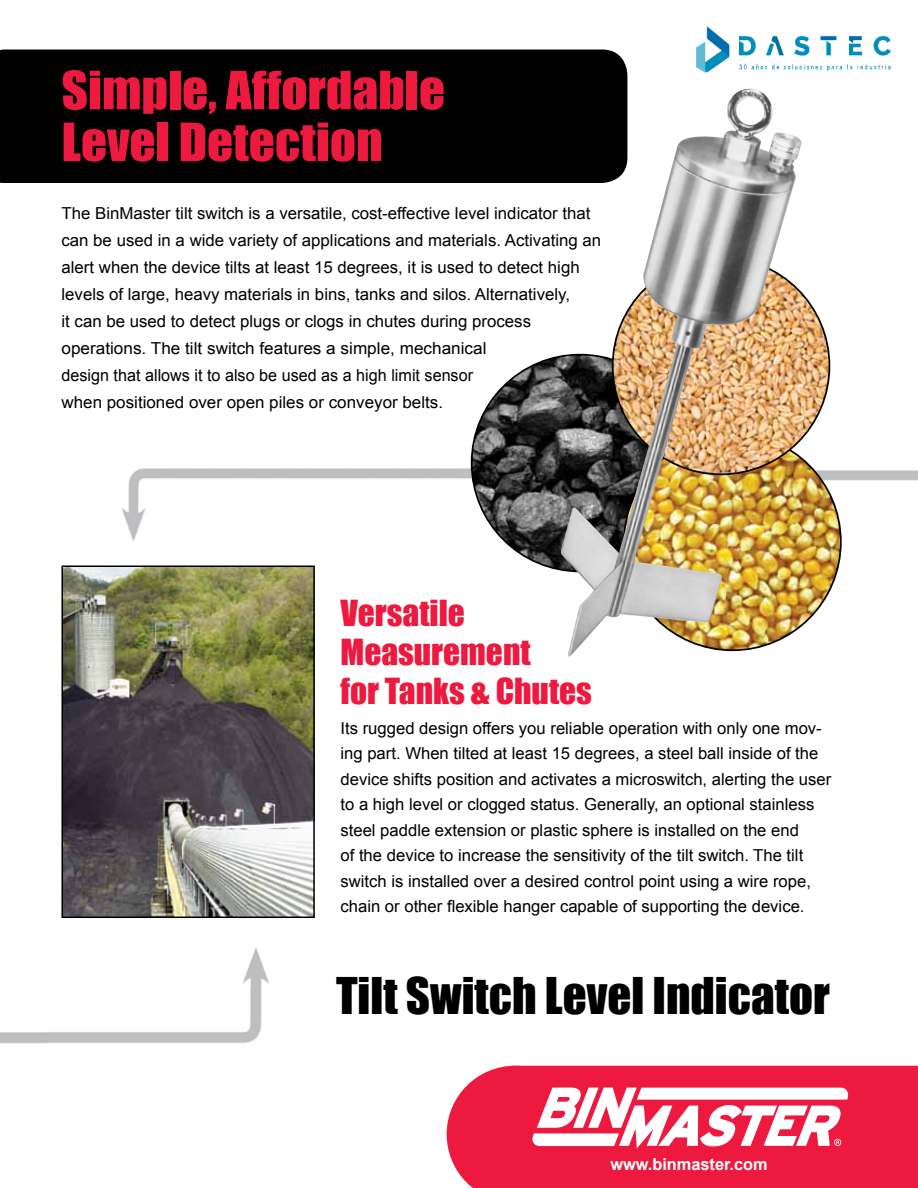
<style>
.page{position:relative;width:918px;height:1188px;background:#fff}
.page>*{position:absolute;margin:0;border:0;box-sizing:border-box;transform-origin:0 0}
.t1{font:48.75px/51.8px "Impact";color:#ed193f;scale:1.05 1}
.t2{font:46.5px "Impact";color:#000}
.t3{font:33px/39px "Impact";color:#ed193f}
.t4{font:16.5px/27px "Arial";color:#000}
.t5{font:700 16.5px "Arial";color:#fff}
</style>
<div class="page">
<div style="left:0;top:50px;width:627px;height:133px;background:#000"></div>
<img style="left:121px;top:469px;width:402px;height:88px">
<img style="left:523px;top:470px;width:395px;height:88px">
<div style="left:848px;top:1066px;width:70px;height:122px;background:#ed193f"></div>
<img style="left:472px;top:355px;width:216px;height:216px;border-radius:108px">
<img style="left:624px;top:434px;width:217px;height:216px;border-radius:108px">
<img style="left:613px;top:258px;width:216px;height:216px;border-radius:108px">
<img style="left:560px;top:89px;width:242px;height:568px">
<img style="left:64px;top:568px;width:248px;height:347px">
<div style="left:61px;top:565px;width:254px;height:353px;border:2px solid #000"></div>
<svg style="left:447px;top:1066px;width:401px;height:122px"></svg>
<img style="left:0;top:947px;width:269px;height:97px">
<img style="left:696px;top:26px;width:195px;height:63px">
<h1 class="t1" style="left:62px;top:63px;width:367px">Simple, Affordable<br>Level Detection</h1>
<p class="t4" style="left:62px;top:200px;width:541px">The BinMaster tilt switch is a versatile, cost-effective level indicator that can be used in a wide variety of applications and materials. Activating an alert when the device tilts at least 15 degrees, it is used to detect high levels of large, heavy materials in bins, tanks and silos. Alternatively,<br>it can be used to detect plugs or clogs in chutes during process operations. The tilt switch features a simple, mechanical<br>design that allows it to also be used as a high limit sensor<br>when positioned over open piles or conveyor belts.</p>
<h3 class="t3" style="left:340px;top:593px;width:253px">Versatile<br>Measurement<br>for Tanks &amp; Chutes</h3>
<p class="t4" style="left:340px;top:716px;width:492px;line-height:25.5px">Its rugged design offers you reliable operation with only one mov&shy;ing part. When tilted at least 15 degrees, a steel ball inside of the device shifts position and activates a microswitch, alerting the user to a high level or clogged status. Generally, an optional stainless steel paddle extension or plastic sphere is installed on the end<br>of the device to increase the sensitivity of the tilt switch. The tilt switch is installed over a desired control point using a wire rope, chain or other flexible hanger capable of supporting the device.</p>
<h2 class="t2" style="left:336px;top:960px;width:495px">Tilt Switch Level Indicator</h2>
<p class="t5" style="left:610px;top:1153px;width:159px">www.binmaster.com</p>
</div>
